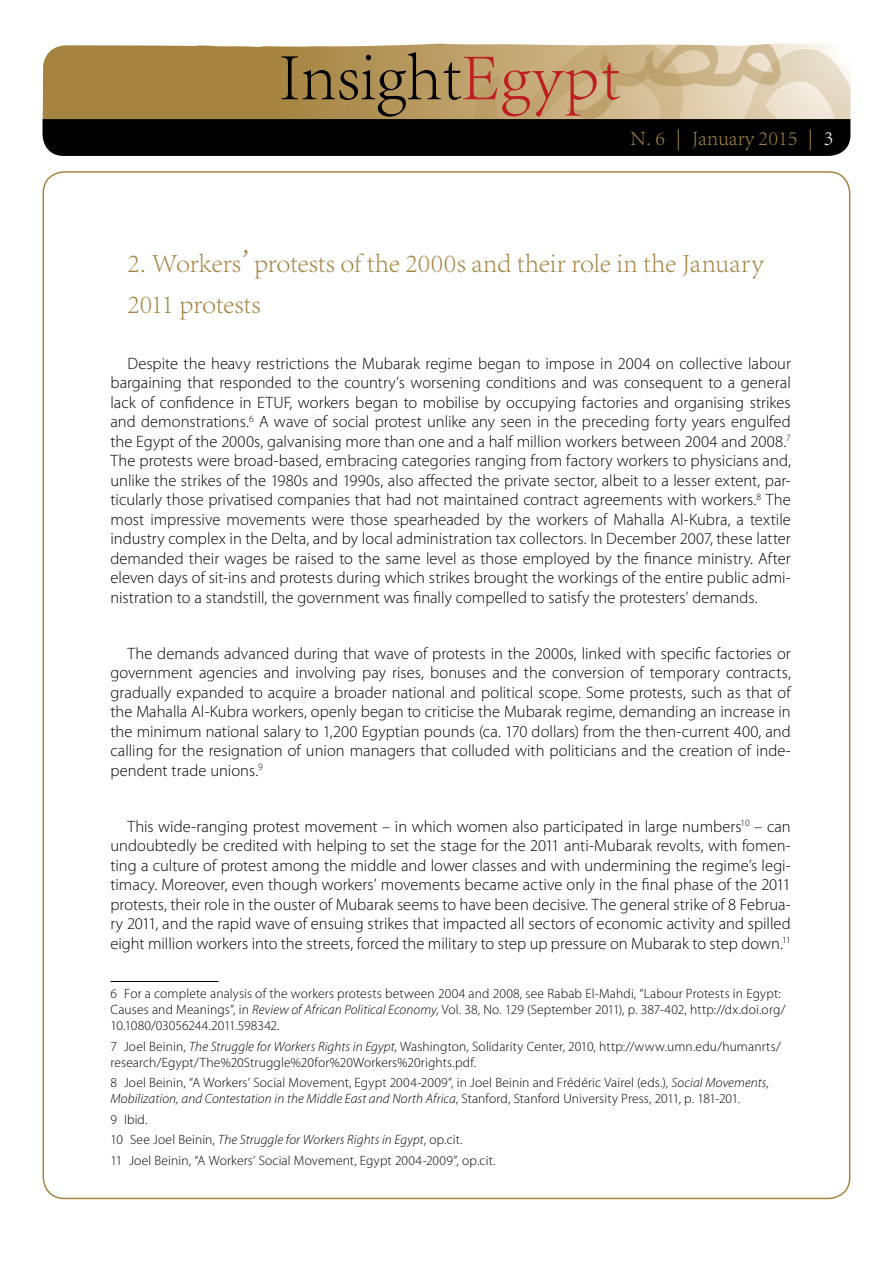
<style>
.page{position:relative;width:893px;height:1263px;background:#fff}
.page>*{position:absolute;margin:0;border:0;box-sizing:border-box;transform-origin:0 0}
.t1{font:300 27px/41px "Adobe Song Std";letter-spacing:-.005em;color:#a58442}
.t2{font:300 21px "Adobe Song Std";color:#a58442}
.t3{font:300 16.5px/19.5px "Myriad Pro";color:#000;text-align:justify}
.t4{font:300 13.5px/16.2px "Myriad Pro";letter-spacing:.01em;color:#000}
.s1{color:#fff}
.s2{font-style:italic}
</style>
<div class="page">
<svg style="left:43px;top:43px;width:807px;height:113px;background:#7e6b4c"></svg>
<hr style="left:110px;top:981px;width:108px;height:1px;background:#000">
<p class="t2" style="left:630px;top:126px;width:205px">N. 6 | January 2015 | <span class="s1">3</span></p>
<h1 class="t1" style="left:127px;top:242px;width:638px">2. Workers’protests of the 2000s and their role in the January<br>2011 protests</h1>
<p class="t3" style="left:110px;top:353px;width:682px;text-indent:17px">Despite the heavy restrictions the Mubarak regime began to impose in 2004 on collective labour bargaining that responded to the country’s worsening conditions and was consequent to a general lack of confidence in ETUF, workers began to mobilise by occupying factories and organising strikes and demonstrations.<sup>6</sup> A wave of social protest unlike any seen in the preceding forty years engulfed the Egypt of the 2000s, galvanising more than one and a half million workers between 2004 and 2008.<sup>7<br></sup>The protests were broad-based, embracing categories ranging from factory workers to physicians and, unlike the strikes of the 1980s and 1990s, also affected the private sector, albeit to a lesser extent, par&shy;ticularly those privatised companies that had not maintained contract agreements with workers.<sup>8</sup> The most impressive movements were those spearheaded by the workers of Mahalla Al-Kubra, a textile industry complex in the Delta, and by local administration tax collectors. In December 2007, these latter demanded their wages be raised to the same level as those employed by the finance ministry. After eleven days of sit-ins and protests during which strikes brought the workings of the entire public admi&shy;nistration to a standstill, the government was finally compelled to satisfy the protesters’ demands.</p>
<p class="t3" style="left:110px;top:643px;width:682px;text-indent:17px">The demands advanced during that wave of protests in the 2000s, linked with specific factories or government agencies and involving pay rises, bonuses and the conversion of temporary contracts, gradually expanded to acquire a broader national and political scope. Some protests, such as that of the Mahalla Al-Kubra workers, openly began to criticise the Mubarak regime, demanding an increase in the minimum national salary to 1,200 Egyptian pounds (ca. 170 dollars) from the then-current 400, and calling for the resignation of union managers that colluded with politicians and the creation of inde&shy;pendent trade unions.<sup>9</sup></p>
<p class="t3" style="left:110px;top:816px;width:682px;text-indent:17px">This wide-ranging protest movement – in which women also participated in large numbers<sup>10</sup> – can undoubtedly be credited with helping to set the stage for the 2011 anti-Mubarak revolts, with fomen&shy;ting a culture of protest among the middle and lower classes and with undermining the regime’s legi&shy;timacy. Moreover, even though workers’ movements became active only in the final phase of the 2011 protests, their role in the ouster of Mubarak seems to have been decisive. The general strike of 8 Februa&shy;ry 2011, and the rapid wave of ensuing strikes that impacted all sectors of economic activity and spilled eight million workers into the streets, forced the military to step up pressure on Mubarak to step down.<sup>11</sup></p>
<p class="t4" style="left:110px;top:985px;width:676px">6 For a complete analysis of the workers protests between 2004 and 2008, see Rabab El-Mahdi, “Labour Protests in Egypt:<br>Causes and Meanings”, in <span class="s2">Review of African Political Economy</span>, Vol. 38, No. 129 (September 2011), p. 387-402, http://dx.doi.org/<br>10.1080/03056244.2011.598342.</p>
<p class="t4" style="left:110px;top:1038px;width:672px">7 Joel Beinin, <span class="s2">The Struggle for Workers Rights in Egypt</span>, Washington, Solidarity Center, 2010, http://www.umn.edu/humanrts/ research/Egypt/The%20Struggle%20for%20Workers%20rights.pdf.</p>
<p class="t4" style="left:110px;top:1074px;width:660px">8 Joel Beinin, “A Workers’ Social Movement, Egypt 2004-2009”, in Joel Beinin and Frédéric Vairel (eds.), <span class="s2">Social Movements,<br>Mobilization, and Contestation in the Middle East and North Africa</span>, Stanford, Stanford University Press, 2011, p. 181-201.</p>
<p class="t4" style="left:110px;top:1109px;width:386px;line-height:20.4px">9 Ibid.<br>10 See Joel Beinin, <span class="s2">The Struggle for Workers Rights in Egypt</span>, op.cit.<br>11 Joel Beinin, “A Workers’ Social Movement, Egypt 2004-2009”, op.cit.</p>
</div>
